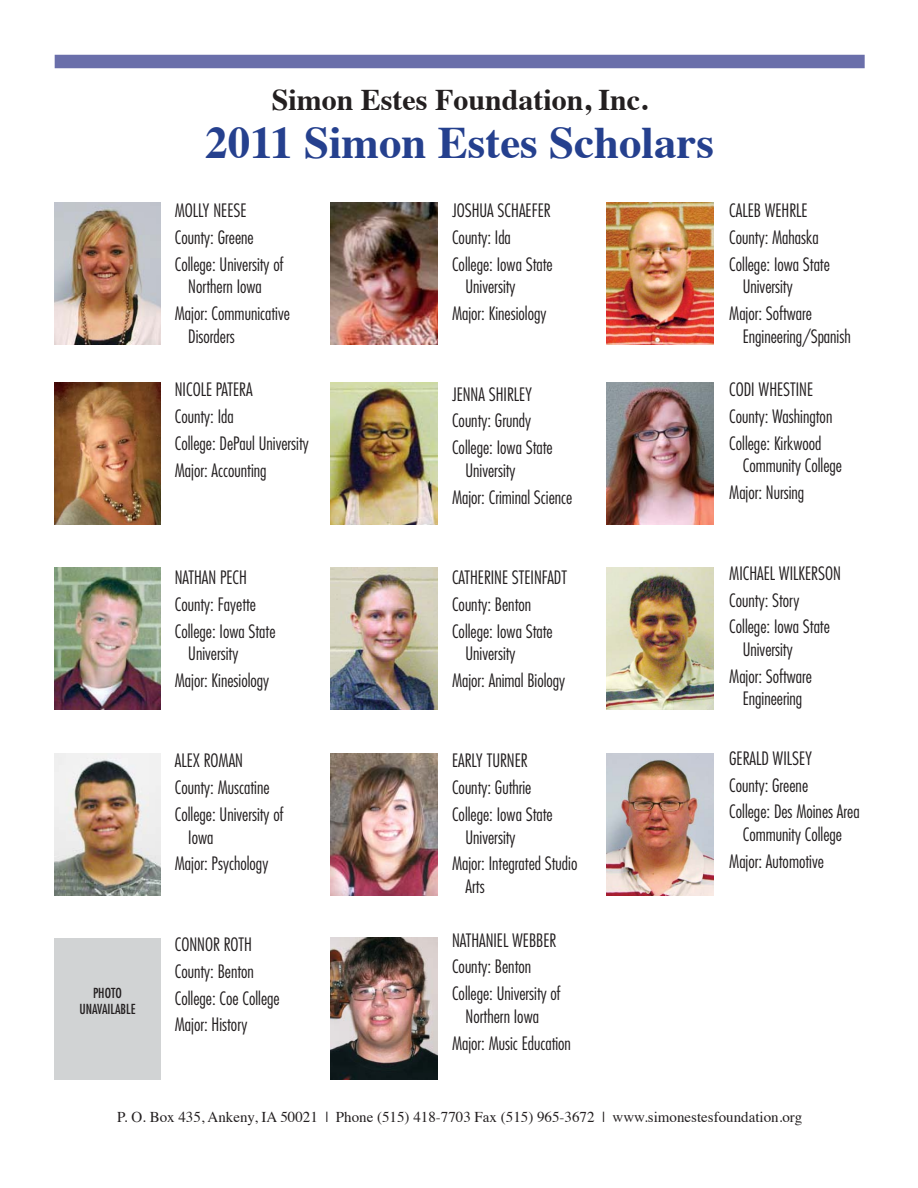
<style>
.page{position:relative;width:918px;height:1188px;background:#fff}
.page>*{position:absolute;margin:0;border:0;box-sizing:border-box;transform-origin:0 0}
.t1{font:700 45px "Times";color:#25408e}
.t2{font:700 30px "Times";color:#231f20}
.t3{font:300 condensed 18px/26.8px "Futura";color:#231f20}
.t4{font:15px "Times";color:#231f20}
.t5{font:condensed 13.5px/16.2px "Futura";color:#231f20;text-align:center}
</style>
<div class="page">
<img style="left:331px;top:382px;width:106px;height:142px">
<img style="left:331px;top:568px;width:106px;height:141px">
<img style="left:331px;top:754px;width:106px;height:141px">
<img style="left:331px;top:938px;width:106px;height:142px">
<img style="left:607px;top:202px;width:106px;height:142px">
<img style="left:607px;top:382px;width:106px;height:142px">
<img style="left:607px;top:568px;width:106px;height:141px">
<img style="left:607px;top:754px;width:106px;height:141px">
<div style="left:55px;top:55px;width:810px;height:13px;background:#6a6faa"></div>
<img style="left:54px;top:202px;width:107px;height:142px">
<img style="left:54px;top:382px;width:107px;height:142px">
<img style="left:54px;top:568px;width:107px;height:141px">
<img style="left:54px;top:754px;width:107px;height:141px">
<div style="left:54px;top:938px;width:107px;height:142px;background:#d1d3d4"></div>
<img style="left:331px;top:202px;width:106px;height:142px">
<p class="t5" style="left:80px;top:986px;width:57px">PHOTO<br>UNAVAILABLE</p>
<h2 class="t2" style="left:272px;top:88px;width:377px">Simon Estes Foundation, Inc.</h2>
<h1 class="t1" style="left:205px;top:124px;width:510px">2011 Simon Estes Scholars</h1>
<p class="t3" style="left:175px;top:198px;width:110px">MOLLY NEESE<br>County: Greene<br>College: University of</p>
<p class="t3" style="left:175px;top:275px;width:117px;text-indent:14px">Northern Iowa<br>Major: Communicative</p>
<p class="t3" style="left:188px;top:324px;width:48px">Disorders</p>
<p class="t3" style="left:175px;top:377px;width:135px">NICOLE PATERA<br>County: Ida<br>College: DePaul University<br>Major: Accounting</p>
<p class="t3" style="left:452px;top:198px;width:102px">JOSHUA SCHAEFER<br>County: Ida<br>College: Iowa State</p>
<p class="t3" style="left:452px;top:275px;width:96px;text-indent:14px">University<br>Major: Kinesiology</p>
<p class="t3" style="left:452px;top:382px;width:102px">JENNA SHIRLEY<br>County: Grundy<br>College: Iowa State</p>
<p class="t3" style="left:452px;top:458px;width:122px;text-indent:14px">University<br>Major: Criminal Science</p>
<p class="t3" style="left:729px;top:198px;width:102px">CALEB WEHRLE<br>County: Mahaska<br>College: Iowa State</p>
<p class="t3" style="left:729px;top:275px;width:84px;text-align:center">University<br>Major: Software</p>
<p class="t3" style="left:743px;top:324px;width:110px">Engineering/Spanish</p>
<p class="t3" style="left:729px;top:377px;width:105px">CODI WHESTINE<br>County: Washington<br>College: Kirkwood</p>
<p class="t3" style="left:729px;top:454px;width:114px;text-indent:14px">Community College<br>Major: Nursing</p>
<p class="t3" style="left:175px;top:565px;width:102px">NATHAN PECH<br>County: Fayette<br>College: Iowa State</p>
<p class="t3" style="left:175px;top:641px;width:96px;text-indent:14px">University<br>Major: Kinesiology</p>
<p class="t3" style="left:175px;top:749px;width:110px">ALEX ROMAN<br>County: Muscatine<br>College: University of</p>
<p class="t3" style="left:175px;top:825px;width:95px;text-indent:14px">Iowa<br>Major: Psychology</p>
<p class="t3" style="left:175px;top:932px;width:106px">CONNOR ROTH<br>County: Benton<br>College: Coe College<br>Major: History</p>
<p class="t3" style="left:452px;top:565px;width:116px">CATHERINE STEINFADT<br>County: Benton<br>College: Iowa State</p>
<p class="t3" style="left:452px;top:641px;width:115px;text-indent:14px">University<br>Major: Animal Biology</p>
<p class="t3" style="left:452px;top:749px;width:102px">EARLY TURNER<br>County: Guthrie<br>College: Iowa State</p>
<p class="t3" style="left:452px;top:825px;width:127px;text-indent:14px">University<br>Major: Integrated Studio</p>
<p class="t3" style="left:466px;top:874px;width:21px">Arts</p>
<p class="t3" style="left:452px;top:928px;width:110px">NATHANIEL WEBBER<br>County: Benton<br>College: University of</p>
<p class="t3" style="left:452px;top:1004px;width:121px;text-indent:14px">Northern Iowa<br>Major: Music Education</p>
<p class="t3" style="left:729px;top:561px;width:113px">MICHAEL WILKERSON<br>County: Story<br>College: Iowa State</p>
<p class="t3" style="left:729px;top:637px;width:84px;text-align:center">University<br>Major: Software</p>
<p class="t3" style="left:743px;top:686px;width:61px">Engineering</p>
<p class="t3" style="left:729px;top:746px;width:132px">GERALD WILSEY<br>County: Greene<br>College: Des Moines Area</p>
<p class="t3" style="left:729px;top:822px;width:114px;text-indent:14px">Community College<br>Major: Automotive</p>
<p class="t4" style="left:117px;top:1111px;width:687px">P. O. Box 435, Ankeny, IA 50021 | Phone (515) 418-7703 Fax (515) 965-3672 | www.simonestesfoundation.org</p>
</div>
